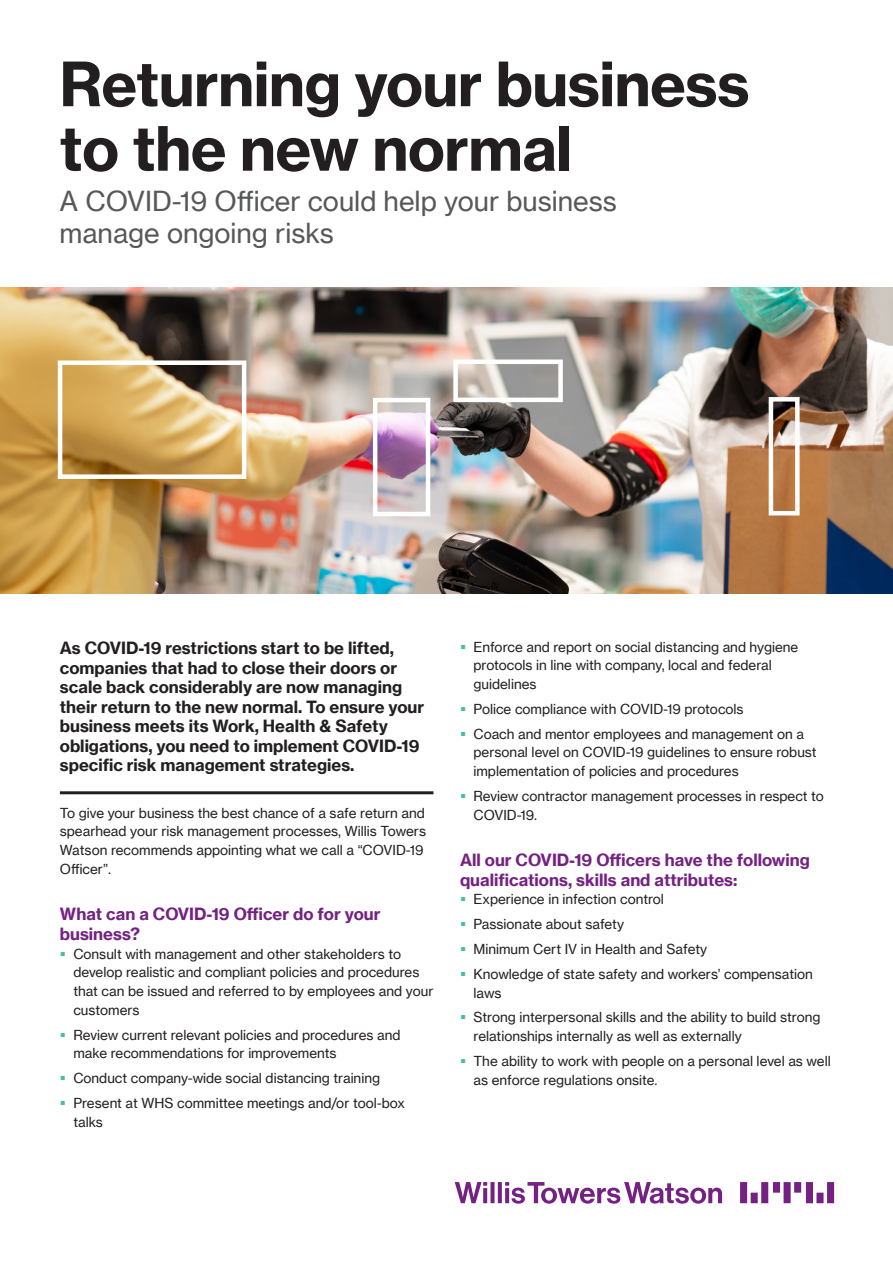
<style>
.page{position:relative;width:893px;height:1263px;background:#fff}
.page>*{position:absolute;margin:0;border:0;box-sizing:border-box;transform-origin:0 0}
.Cover_Title_Black{font:60px/64.5px "N Haas Grotesk TX Pro 75 Bd";letter-spacing:-.01em;color:#231f20}
.Cover_Subtitle_Gray{font:27px/31.5px "N Haas Grotesk TX Pro 55 Rg";color:#57585a}
.Callout_out_black__r{font:16.5px/19.5px "N Haas Grotesk TX Pro 75 Bd";color:#231f20}
.Subhead_1__11_13_Bol{font:16.5px/19.5px "N Haas Grotesk TX Pro 75 Bd";color:#752183}
.Body_text_black{font:13.5px/18.8px "N Haas Grotesk TX Pro 55 Rg";color:#231f20}
</style>
<div class="page">
<img style="left:0;top:288px;width:893px;height:306px">
<svg style="left:455px;top:1182px;width:379px;height:22px"></svg>
<div style="left:769px;top:397px;width:31px;height:118px;border:4px solid #fff"></div>
<div style="left:453px;top:359px;width:110px;height:43px;border:4px solid #fff"></div>
<div style="left:373px;top:398px;width:57px;height:118px;border:4px solid #fff"></div>
<div style="left:58px;top:360px;width:188px;height:119px;border:4px solid #fff"></div>
<hr style="left:60px;top:791px;width:373px;height:3px;background:#231f20">
<p class="Cover_Title_Black" style="left:59px;top:52px;width:692px">Returning your business to the new normal</p>
<p class="Cover_Subtitle_Gray" style="left:59px;top:186px;width:559px">A COVID-19 Officer could help your business manage ongoing risks</p>
<p class="Callout_out_black__r" style="left:60px;top:638px;width:366px">As COVID-19 restrictions start to be lifted, companies that had to close their doors or scale back considerably are now managing their return to the new normal. To ensure your business meets its Work, Health &amp; Safety obligations, you need to implement COVID-19 specific risk management strategies.</p>
<p class="Body_text_black" style="left:60px;top:803px;width:368px">To give your business the best chance of a safe return and spearhead your risk management processes, Willis Towers Watson recommends appointing what we call a “COVID-19<br>Officer”.</p>
<p class="Subhead_1__11_13_Bol" style="left:60px;top:904px;width:322px">What can a COVID-19 Officer do for your business?</p>
<p class="Body_text_black" style="left:73px;top:944px;width:362px">Consult with management and other stakeholders to develop realistic and compliant policies and procedures that can be issued and referred to by employees and your customers</p>
<p class="Body_text_black" style="left:73px;top:1025px;width:329px">Review current relevant policies and procedures and make recommendations for improvements</p>
<p class="Body_text_black" style="left:73px;top:1069px;width:308px">Conduct company-wide social distancing training</p>
<p class="Body_text_black" style="left:73px;top:1093px;width:333px">Present at WHS committee meetings and/or tool-box talks</p>
<p class="Body_text_black" style="left:473px;top:637px;width:326px">Enforce and report on social distancing and hygiene protocols in line with company, local and federal guidelines</p>
<p class="Body_text_black" style="left:473px;top:700px;width:272px">Police compliance with COVID-19 protocols</p>
<p class="Body_text_black" style="left:473px;top:724px;width:345px">Coach and mentor employees and management on a personal level on COVID-19 guidelines to ensure robust implementation of policies and procedures</p>
<p class="Body_text_black" style="left:473px;top:787px;width:352px">Review contractor management processes in respect to<br>COVID-19.</p>
<p class="Subhead_1__11_13_Bol" style="left:460px;top:850px;width:351px">All our COVID-19 Officers have the following qualifications, skills and attributes:</p>
<p class="Body_text_black" style="left:473px;top:890px;width:192px">Experience in infection control</p>
<p class="Body_text_black" style="left:473px;top:915px;width:152px">Passionate about safety</p>
<p class="Body_text_black" style="left:473px;top:940px;width:235px">Minimum Cert IV in Health and Safety</p>
<p class="Body_text_black" style="left:473px;top:964px;width:341px">Knowledge of state safety and workers’ compensation laws</p>
<p class="Body_text_black" style="left:473px;top:1008px;width:348px">Strong interpersonal skills and the ability to build strong relationships internally as well as externally</p>
<p class="Body_text_black" style="left:473px;top:1051px;width:359px">The ability to work with people on a personal level as well as enforce regulations onsite.</p>
</div>
